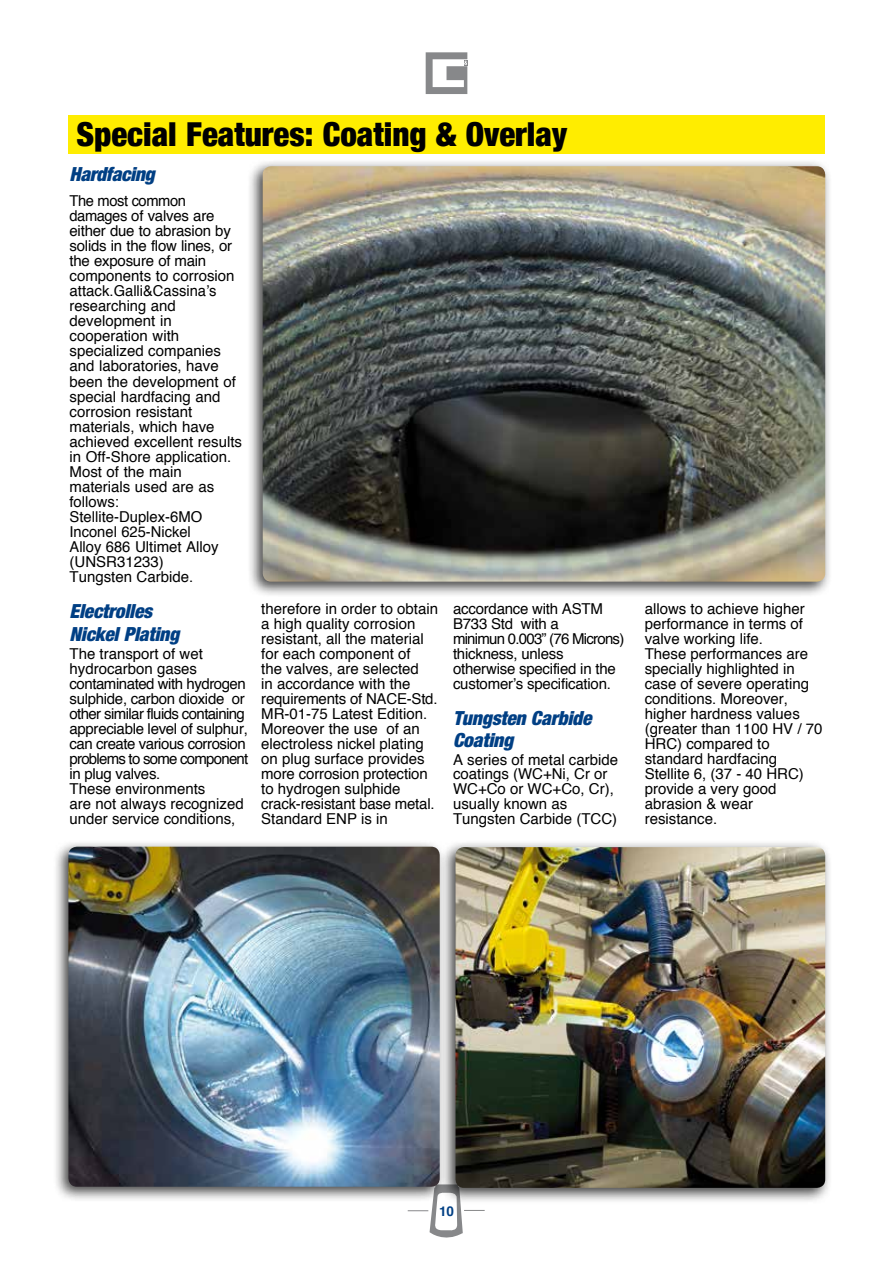
<style>
.page{position:relative;width:893px;height:1263px;background:#fff}
.page>*{position:absolute;margin:0;border:0;box-sizing:border-box;transform-origin:0 0}
.t1{font:900 condensed 33px "Helvetica Neue";color:#000}
.t2{font:italic 900 condensed 19.5px/22.5px "Helvetica Neue";letter-spacing:-.01em;color:#003f84}
.t3{font:15px/15px "Helvetica";color:#000}
.t4{font:15px/15px "Helvetica";letter-spacing:-.02em;color:#000}
.t5{font:700 13.5px "Helvetica";color:#003f84}
</style>
<div class="page">
<div style="left:68px;top:115px;width:756px;height:38px;background:#ffed00"></div>
<svg style="left:426px;top:52px;width:41px;height:42px"></svg>
<svg style="left:408px;top:1203px;width:77px;height:35px"></svg>
<div style="left:52px;top:839px;width:395px;height:364px;background:#000;opacity:.75"></div>
<img style="left:68px;top:847px;width:371px;height:340px">
<div style="left:439px;top:840px;width:393px;height:364px;background:#000;opacity:.75"></div>
<img style="left:455px;top:847px;width:370px;height:341px">
<div style="left:247px;top:159px;width:585px;height:439px;background:#000;opacity:.75"></div>
<img style="left:263px;top:166px;width:562px;height:416px">
<h1 class="t1" style="left:77px;top:107px;width:492px">Special Features: Coating &amp; Overlay</h1>
<h2 class="t2" style="left:70px;top:163px;width:87px">Hardfacing</h2>
<p class="t3" style="left:70px;top:194px;width:174px">The most common damages of valves are either due to abrasion by solids in the flow lines, or the exposure of main components to corrosion attack.Galli&amp;Cassina’s researching and development in cooperation with specialized companies and laboratories, have been the development of special hardfacing and corrosion resistant materials, which have achieved excellent results in Off-Shore application.<br>Most of the main materials used are as follows:<br>Stellite-Duplex-6MO<br>Inconel 625-Nickel<br>Alloy 686 Ultimet Alloy (UNSR31233)<br>Tungsten Carbide.</p>
<h2 class="t2" style="left:70px;top:600px;width:111px">Electrolles<br>Nickel Plating</h2>
<p class="t4" style="left:70px;top:646px;width:180px">The transport of wet hydrocarbon gases contaminated with hydrogen sulphide, carbon dioxide or other similar fluids containing appreciable level of sulphur, can create various corrosion problems to some component in plug valves.<br>These environments<br>are not always recognized under service conditions,</p>
<p class="t3" style="left:261px;top:601px;width:178px">therefore in order to obtain a high quality corrosion resistant, all the material for each component of<br>the valves, are selected<br>in accordance with the requirements of NACE-Std.<br>MR-01-75 Latest Edition.<br>Moreover the use of an electroless nickel plating on plug surface provides more corrosion protection to hydrogen sulphide crack-resistant base metal.<br>Standard ENP is in</p>
<p class="t3" style="left:453px;top:601px;width:173px">accordance with ASTM<br>B733 Std with a<br>minimun 0.003” (76 Microns) thickness, unless otherwise specified in the customer’s specification.</p>
<h2 class="t2" style="left:453px;top:706px;width:140px">Tungsten Carbide<br>Coating</h2>
<p class="t3" style="left:453px;top:754px;width:167px;line-height:13.5px">A series of metal carbide coatings (WC+Ni, Cr or</p>
<p class="t3" style="left:453px;top:781px;width:166px">WC+Co or WC+Co, Cr), usually known as<br>Tungsten Carbide (TCC)</p>
<p class="t3" style="left:645px;top:601px;width:179px">allows to achieve higher performance in terms of valve working life.<br>These performances are specially highlighted in case of severe operating conditions. Moreover, higher hardness values (greater than 1100 HV / 70<br>HRC) compared to standard hardfacing<br>Stellite 6, (37 - 40 HRC) provide a very good abrasion &amp; wear resistance.</p>
<p class="t5" style="left:439px;top:1200px;width:17px">10</p>
</div>
